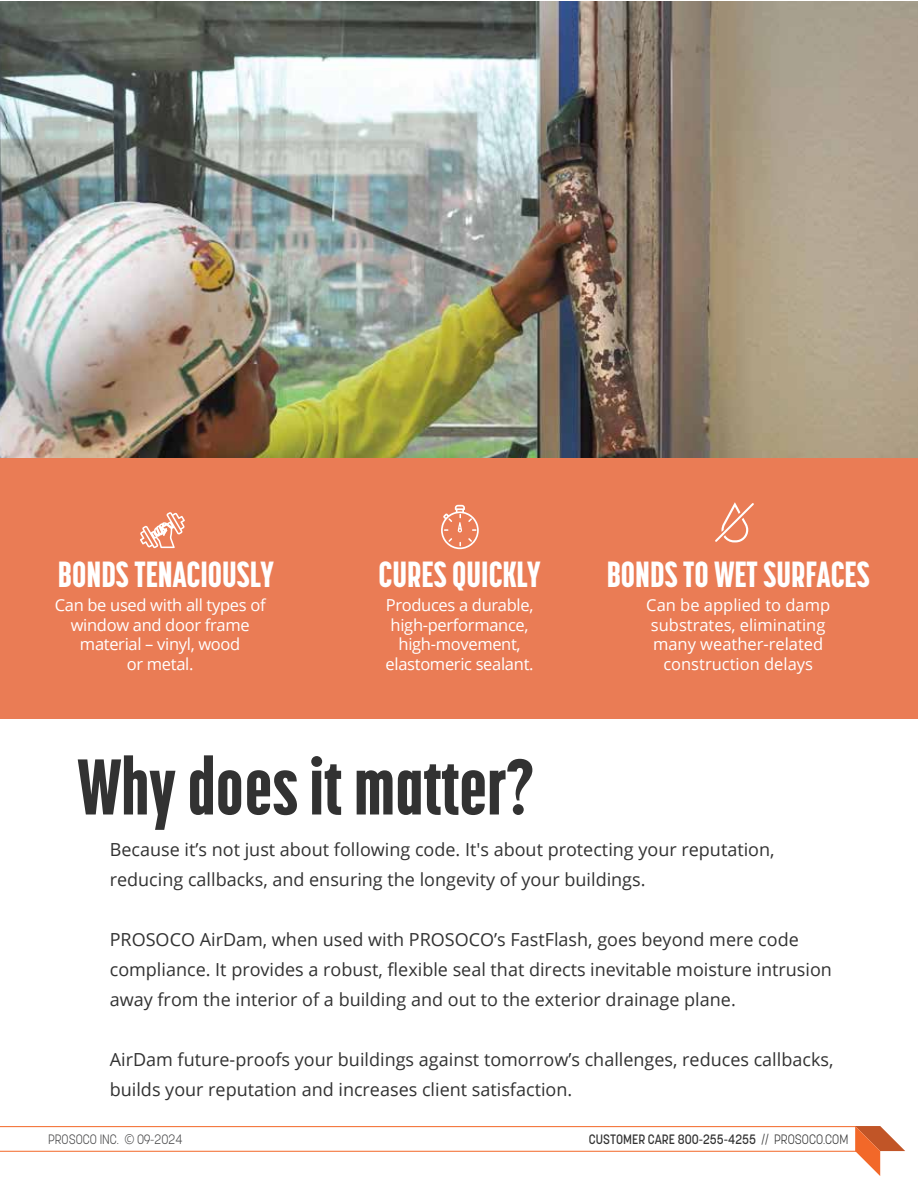
<style>
.page{position:relative;width:918px;height:1188px;background:#fff}
.page>*{position:absolute;margin:0;border:0;box-sizing:border-box;transform-origin:0 0}
.t1{font:800 78px "Korolev Compressed";color:#323232}
.t2{font:800 36px "Korolev Compressed";color:#fff}
.t3{font:18px/30px "Open Sans";color:#323232}
.t4{font:16.5px/19.8px "Open Sans";letter-spacing:-.02em;color:#fff;text-align:center}
.t5{font:16.5px/19.8px "Open Sans";color:#fff;text-align:center}
.t6{font:500 13.5px "Korolev";color:#323232;scale:.9 1}
.t7{font:300 13.5px "Korolev";color:#474748;scale:.9 1}
.s1{font-family:"Open Sans"}
.s2{font-weight:300}
</style>
<div class="page">
<img style="left:0;top:1px;width:918px;height:457px">
<div style="left:0;top:458px;width:918px;height:261px;background:#ea7c55"></div>
<svg style="left:715px;top:502px;width:39px;height:40px"></svg>
<svg style="left:441px;top:505px;width:38px;height:44px"></svg>
<svg style="left:140px;top:512px;width:45px;height:36px"></svg>
<hr style="left:0;top:1151px;width:857px;height:1px;background:#f4773e">
<hr style="left:0;top:1126px;width:857px;height:1px;background:#f4773e">
<svg style="left:855px;top:1126px;width:50px;height:50px"></svg>
<h2 class="t2" style="left:58px;top:553px;width:217px">BONDS TENACIOUSLY</h2>
<h2 class="t2" style="left:379px;top:553px;width:163px">CURES QUICKLY</h2>
<h2 class="t2" style="left:607px;top:553px;width:265px">BONDS TO WET SURFACES</h2>
<p class="t4" style="left:55px;top:595px;width:212px">Can be used with all types of window and door frame material – vinyl, wood<br>or metal.</p>
<p class="t4" style="left:386px;top:595px;width:149px">Produces a durable, high-performance, high-movement, elastomeric sealant.</p>
<p class="t5" style="left:646px;top:595px;width:185px">Can be applied to damp substrates, eliminating many weather-related construction delays</p>
<h1 class="t1" style="left:78px;top:741px;width:457px">Why does it matter?</h1>
<p class="t3" style="left:110px;top:834px;width:666px">Because it’s not just about following code. It's about protecting your reputation, reducing callbacks, and ensuring the longevity of your buildings.</p>
<p class="t3" style="left:110px;top:924px;width:724px">PROSOCO AirDam, when used with PROSOCO’s FastFlash, goes beyond mere code compliance. It provides a robust, flexible seal that directs inevitable moisture intrusion away from the interior of a building and out to the exterior drainage plane.</p>
<p class="t3" style="left:110px;top:1044px;width:725px">AirDam future-proofs your buildings against tomorrow’s challenges, reduces callbacks, builds your reputation and increases client satisfaction.</p>
<p class="t7" style="left:48px;top:1131px;width:151px">PROSOCO INC. <span class="s1">©</span> 09-2024</p>
<p class="t6" style="left:589px;top:1131px;width:290px">CUSTOMER CARE 800-255-4255 <span class="s2">// PROSOCO.COM</span></p>
</div>
